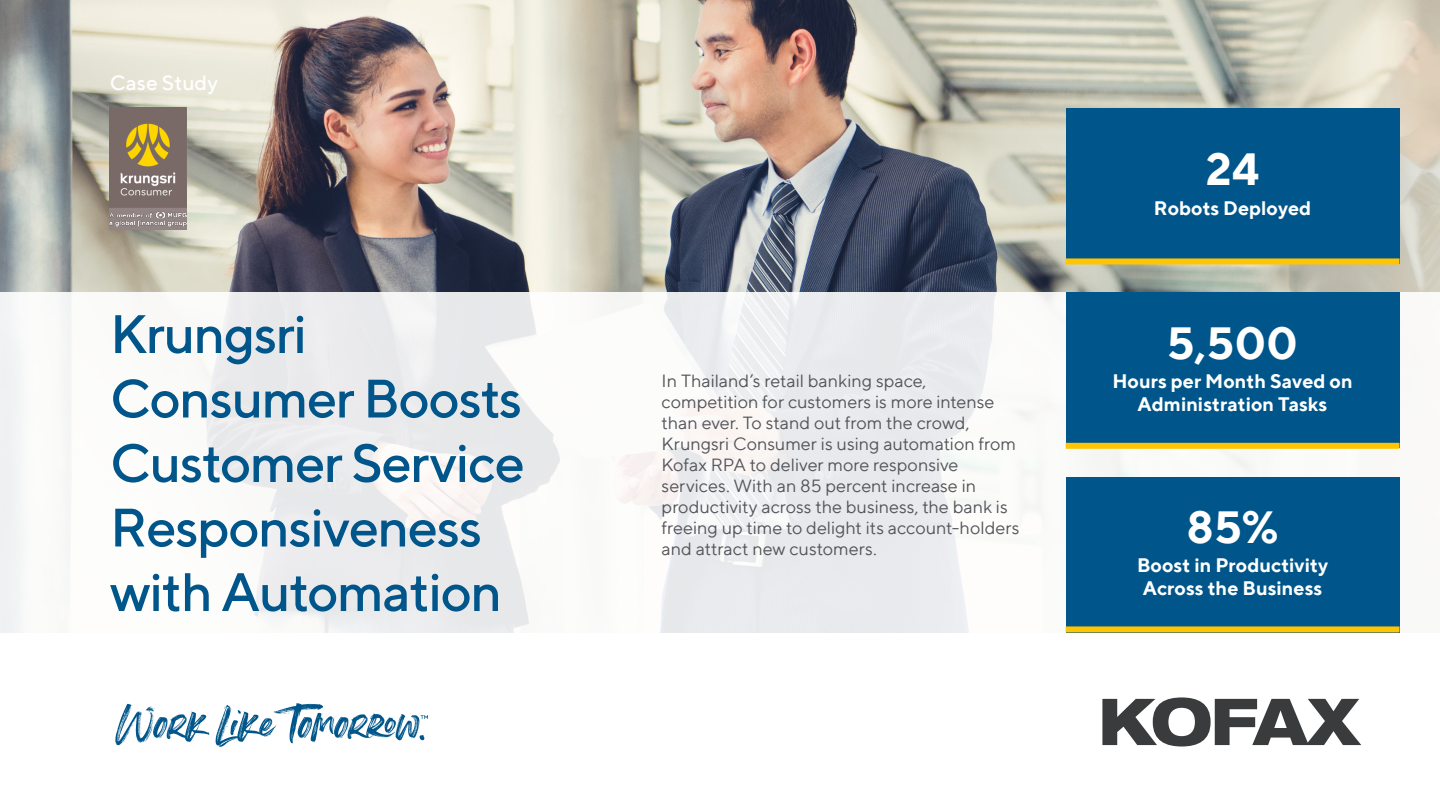
<style>
.page{position:relative;width:1440px;height:810px;background:#fff}
.page>*{position:absolute;margin:0;border:0;box-sizing:border-box;transform-origin:0 0}
.Headline{font:500 54px/64.5px "TT Norms";letter-spacing:-.025em;color:#00568a}
.Spotlight_A{font:700 45px "TT Norms";color:#fff}
.Document_Type__Case{font:500 21px "TT Norms";color:#fff}
.Spotlight_B{font:700 19.5px/22.5px "TT Norms";color:#fff;text-align:center}
.Company_Description{font:18px/21px "TT Norms";letter-spacing:-.005em;color:#54555a}
</style>
<div class="page">
<img style="left:0;top:0;width:1440px;height:293px">
<svg style="left:1102px;top:697px;width:259px;height:49px"></svg>
<div style="left:0;top:293px;width:1440px;height:340px;background:linear-gradient(to right,#f2f2f3,#f6f7f6)"></div>
<svg style="left:115px;top:704px;width:94px;height:41px"></svg>
<svg style="left:215px;top:703px;width:213px;height:44px"></svg>
<img style="left:110px;top:108px;width:76px;height:122px">
<div style="left:1065px;top:477px;width:334px;height:155px;background:#00568a"></div>
<div style="left:1065px;top:626px;width:334px;height:6px;background:#ffc500"></div>
<div style="left:1065px;top:108px;width:334px;height:156px;background:#00568a"></div>
<div style="left:1065px;top:258px;width:334px;height:6px;background:#ffc500"></div>
<div style="left:1065px;top:293px;width:334px;height:155px;background:#00568a"></div>
<div style="left:1065px;top:443px;width:334px;height:6px;background:#ffc500"></div>
<p class="Document_Type__Case" style="left:110px;top:70px;width:110px">Case Study</p>
<p class="Headline" style="left:110px;top:301px;width:416px">Krungsri<br>Consumer Boosts<br>Customer Service<br>Responsiveness with Automation</p>
<p class="Company_Description" style="left:662px;top:370px;width:359px">In Thailand’s retail banking space, competition for customers is more intense than ever. To stand out from the crowd, Krungsri Consumer is using automation from Kofax RPA to deliver more responsive services. With an 85 percent increase in productivity across the business, the bank is freeing up time to delight its account-holders and attract new customers.</p>
<p class="Spotlight_A" style="left:1206px;top:141px;width:55px">24</p>
<p class="Spotlight_B" style="left:1154px;top:196px;width:159px">Robots Deployed</p>
<p class="Spotlight_A" style="left:1167px;top:315px;width:133px">5,500</p>
<p class="Spotlight_B" style="left:1112px;top:370px;width:242px">Hours per Month Saved on<br>Administration Tasks</p>
<p class="Spotlight_A" style="left:1186px;top:499px;width:94px">85%</p>
<p class="Spotlight_B" style="left:1137px;top:554px;width:193px;text-align:left">Boost in Productivity<br>Across the Business</p>
</div>
